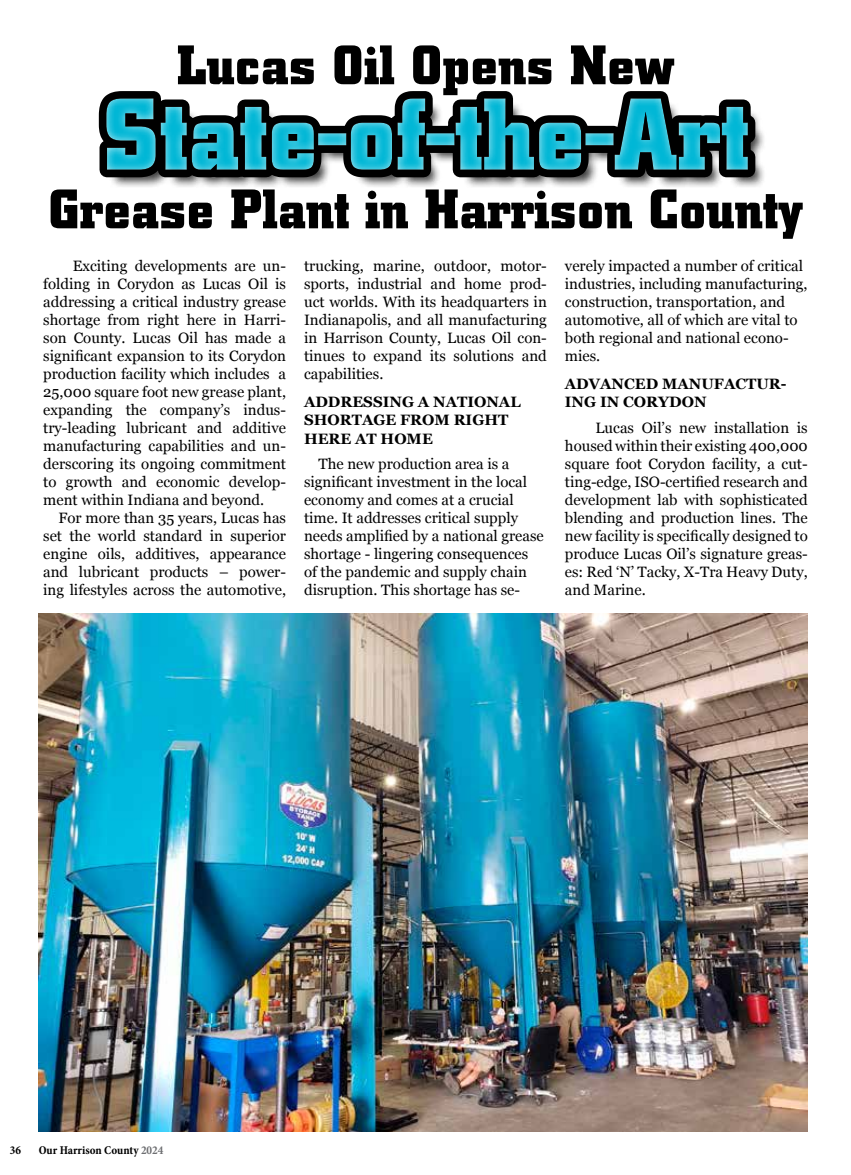
<style>
.page{position:relative;width:851px;height:1175px;background:#fff}
.page>*{position:absolute;margin:0;border:0;box-sizing:border-box;transform-origin:0 0}
.t1{font:15px/18px "Georgia";color:#000;text-align:justify}
.t2{font:700 15px/18px "Georgia";color:#000}
.t3{font:700 condensed 12px "Minion Pro";color:#000}
.s1{color:#6d6e71}
</style>
<div class="page">
<svg style="left:51px;top:189px;width:751px;height:50px"></svg>
<svg style="left:86px;top:91px;width:676px;height:99px"></svg>
<svg style="left:178px;top:45px;width:496px;height:50px"></svg>
<img style="left:39px;top:614px;width:768px;height:517px">
<div style="left:109px;top:101px;width:657px;height:87px;background:#000;opacity:.75"></div>
<div style="left:104px;top:96px;width:644px;height:74px;background:#fff;opacity:.75"></div>
<p class="t1" style="left:43px;top:256px;width:244px;text-indent:29px">Exciting developments are un&shy;folding in Corydon as Lucas Oil is addressing a critical industry grease shortage from right here in Harri&shy;son County. Lucas Oil has made a significant expansion to its Corydon production facility which includes a 25,000 square foot new grease plant, expanding the company’s indus&shy;try-leading lubricant and additive manufacturing capabilities and un&shy;derscoring its ongoing commitment to growth and economic develop&shy;ment within Indiana and beyond.</p>
<p class="t1" style="left:43px;top:508px;width:244px;text-indent:15px">For more than 35 years, Lucas has set the world standard in superior engine oils, additives, appearance and lubricant products – power&shy;ing lifestyles across the automotive,</p>
<p class="t1" style="left:304px;top:256px;width:244px">trucking, marine, outdoor, motor&shy;sports, industrial and home prod&shy;uct worlds. With its headquarters in Indianapolis, and all manufacturing in Harrison County, Lucas Oil con&shy;tinues to expand its solutions and capabilities.</p>
<p class="t2" style="left:304px;top:393px;width:218px">ADDRESSING A NATIONAL<br>SHORTAGE FROM RIGHT<br>HERE AT HOME</p>
<p class="t1" style="left:304px;top:454px;width:241px;text-align:left;text-indent:14px">The new production area is a significant investment in the local economy and comes at a crucial time. It addresses critical supply needs amplified by a national grease shortage - lingering consequences of the pandemic and supply chain disruption. This shortage has se-</p>
<p class="t1" style="left:565px;top:256px;width:244px;text-align:left">verely impacted a number of critical industries, including manufacturing, construction, transportation, and automotive, all of which are vital to both regional and national econo&shy;mies.</p>
<p class="t2" style="left:565px;top:375px;width:223px">ADVANCED MANUFACTUR-<br>ING IN CORYDON</p>
<p class="t1" style="left:565px;top:418px;width:244px;text-indent:31px">Lucas Oil’s new installation is housed within their existing 400,000 square foot Corydon facility, a cut&shy;ting-edge, ISO-certified research and development lab with sophisticated blending and production lines. The new facility is specifically designed to produce Lucas Oil’s signature greas&shy;es: Red ‘N’ Tacky, X-Tra Heavy Duty, and Marine.</p>
<p class="t3" style="left:10px;top:1141px;width:13px">36</p>
<p class="t3" style="left:39px;top:1142px;width:126px">Our Harrison County <span class="s1">2024</span></p>
</div>
